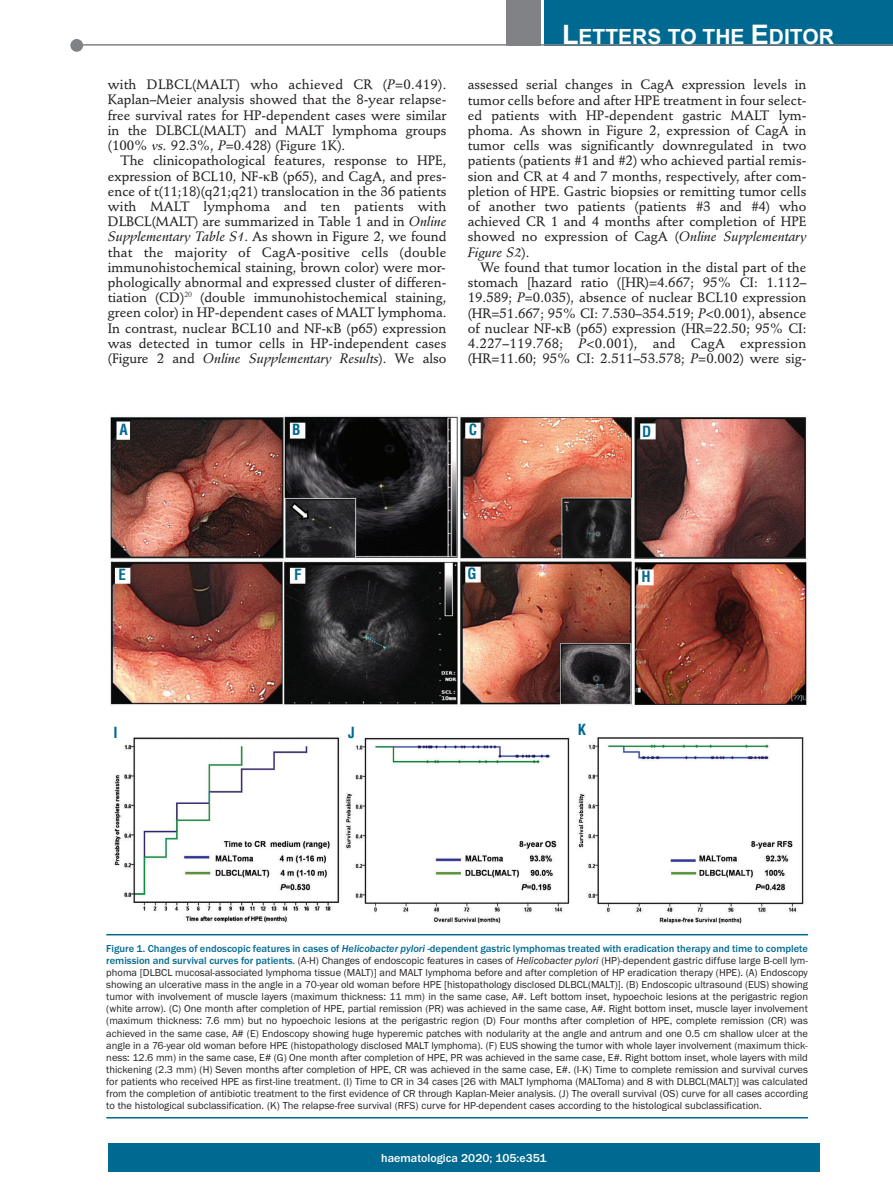
<style>
.page{position:relative;width:893px;height:1191px;background:#fff}
.page>*{position:absolute;margin:0;border:0;box-sizing:border-box;transform-origin:0 0}
.t1{font:700 21px "Arial";color:#fff}
.t2{font:700 condensed 15px "Helvetica";color:#006991}
.t3{font:500 13.5px/15.1px "Stempel Schneidler";color:#231f20;text-align:justify}
.t4{font:italic 13.5px "Stempel Schneidler Med";color:#231f20}
.t5{font:500 12px "Franklin Gothic";color:#fff}
.t6{font:10.5px/12px "Franklin Gothic";color:#231f20;text-align:justify}
.s1{font-family:"Stempel Schneidler Med";font-weight:400;font-style:italic}
.s2{font-family:"Stempel Schneidler";font-weight:500;font-style:normal}
.s3{font-size:27px}
.s4{font-weight:500;color:#006991}
.s5{font-weight:500;font-style:italic;color:#006991}
.s6{font-style:italic}
</style>
<div class="page">
<div style="left:107px;top:1143px;width:713px;height:28px;background:#006991"></div>
<div style="left:544px;top:0;width:349px;height:45px;background:#006991"></div>
<div style="left:506px;top:0;width:34px;height:45px;background:#808285"></div>
<div style="left:70px;top:39px;width:13px;height:13px;background:#808285;border-radius:50%"></div>
<hr style="left:78px;top:44px;width:815px;height:2px;background:#808285">
<img style="left:108px;top:415px;width:701px;height:520px">
<hr style="left:106px;top:934px;width:702px;height:1px;background:#006991">
<hr style="left:106px;top:1117px;width:702px;height:1px;background:#006991">
<p class="t3" style="left:108px;top:78px;width:340px">with DLBCL(MALT) who achieved CR (<span class="s1">P</span>=0.419).<br>Kaplan–Meier analysis showed that the 8-year relapse&shy;free survival rates for HP-dependent cases were similar in the DLBCL(MALT) and MALT lymphoma groups (100% <span class="s1">vs.</span> 92.3%, <span class="s1">P</span>=0.428) (Figure 1K).</p>
<p class="t3" style="left:108px;top:154px;width:340px;text-indent:13px">The clinicopathological features, response to HPE, expression of BCL10, NF- B (p65), and CagA, and pres&shy;ence of t(11;18)(q21;q21) translocation in the 36 patients with MALT lymphoma and ten patients with DLBCL(MALT) are summarized in Table 1 and in <span class="s1">Online Supplementary Table S1</span>. As shown in Figure 2, we found that the majority of CagA-positive cells (double immunohistochemical staining, brown color) were mor&shy;phologically abnormal and expressed cluster of differen&shy;tiation (CD)<sup>20</sup> (double immunohistochemical staining, green color) in HP-dependent cases of MALT lymphoma.<br>In contrast, nuclear BCL10 and NF- B (p65) expression was detected in tumor cells in HP-independent cases</p>
<p class="t4" style="left:108px;top:353px;width:340px"><span class="s2">(Figure 2 and</span> Online Supplementary Results<span class="s2">). We also</span></p>
<h1 class="t1" style="left:562px;top:25px;width:273px"><span class="s3">L</span>ETTERS TO THE <span class="s3">E</span>DITOR</h1>
<p class="t3" style="left:468px;top:78px;width:340px">assessed serial changes in CagA expression levels in tumor cells before and after HPE treatment in four select&shy;ed patients with HP-dependent gastric MALT lym&shy;phoma. As shown in Figure 2, expression of CagA in tumor cells was significantly downregulated in two patients (patients #1 and #2) who achieved partial remis&shy;sion and CR at 4 and 7 months, respectively, after com&shy;pletion of HPE. Gastric biopsies or remitting tumor cells of another two patients (patients #3 and #4) who achieved CR 1 and 4 months after completion of HPE showed no expression of CagA (<span class="s1">Online Supplementary</span></p>
<p class="t4" style="left:468px;top:246px;width:63px">Figure S2<span class="s2">).</span></p>
<p class="t3" style="left:468px;top:261px;width:340px;text-indent:13px">We found that tumor location in the distal part of the stomach [hazard ratio ([HR)=4.667; 95% CI: 1.112– 19.589; <span class="s1">P</span>=0.035), absence of nuclear BCL10 expression (HR=51.667; 95% CI: 7.530–354.519; <span class="s1">P</span>&lt;0.001), absence of nuclear NF- B (p65) expression (HR=22.50; 95% CI:<br>4.227–119.768; <span class="s1">P</span>&lt;0.001), and CagA expression (HR=11.60; 95% CI: 2.511–53.578; <span class="s1">P</span>=0.002) were sig-</p>
<h2 class="t2" style="left:120px;top:421px;width:10px">A</h2>
<h2 class="t2" style="left:292px;top:421px;width:10px">B</h2>
<h2 class="t2" style="left:469px;top:421px;width:10px">C</h2>
<h2 class="t2" style="left:642px;top:423px;width:11px">D</h2>
<h2 class="t2" style="left:118px;top:566px;width:9px">E</h2>
<h2 class="t2" style="left:294px;top:566px;width:9px">F</h2>
<h2 class="t2" style="left:468px;top:565px;width:11px">G</h2>
<h2 class="t2" style="left:642px;top:568px;width:11px">H</h2>
<h2 class="t2" style="left:113px;top:724px;width:6px">I</h2>
<h2 class="t2" style="left:348px;top:724px;width:8px">J</h2>
<h2 class="t2" style="left:578px;top:721px;width:10px">K</h2>
<p class="t6" style="left:106px;top:942px;width:703px"><span class="s4">Figure 1. Changes of endoscopic features in cases of</span> <span class="s5">Helicobacter pylori</span> <span class="s4">-dependent gastric lymphomas treated with eradication therapy and time to complete remission and survival curves for patients.</span> (A-H) Changes of endoscopic features in cases of <span class="s6">Helicobacter pylori</span> (HP)-dependent gastric diffuse large B-cell lym&shy;phoma [DLBCL mucosal-associated lymphoma tissue (MALT)] and MALT lymphoma before and after completion of HP eradication therapy (HPE). (A) Endoscopy showing an ulcerative mass in the angle in a 70-year old woman before HPE [histopathology disclosed DLBCL(MALT)]. (B) Endoscopic ultrasound (EUS) showing tumor with involvement of muscle layers (maximum thickness: 11 mm) in the same case, A#. Left bottom inset, hypoechoic lesions at the perigastric region (white arrow). (C) One month after completion of HPE, partial remission (PR) was achieved in the same case, A#. Right bottom inset, muscle layer involvement (maximum thickness: 7.6 mm) but no hypoechoic lesions at the perigastric region (D) Four months after completion of HPE, complete remission (CR) was achieved in the same case, A# (E) Endoscopy showing huge hyperemic patches with nodularity at the angle and antrum and one 0.5 cm shallow ulcer at the angle in a 76-year old woman before HPE (histopathology disclosed MALT lymphoma). (F) EUS showing the tumor with whole layer involvement (maximum thick&shy;ness: 12.6 mm) in the same case, E# (G) One month after completion of HPE, PR was achieved in the same case, E#. Right bottom inset, whole layers with mild thickening (2.3 mm) (H) Seven months after completion of HPE, CR was achieved in the same case, E#. (I-K) Time to complete remission and survival curves for patients who received HPE as first-line treatment. (I) Time to CR in 34 cases [26 with MALT lymphoma (MALToma) and 8 with DLBCL(MALT)] was calculated from the completion of antibiotic treatment to the first evidence of CR through Kaplan-Meier analysis. (J) The overall survival (OS) curve for all cases according to the histological subclassification. (K) The relapse-free survival (RFS) curve for HP-dependent cases according to the histological subclassification.</p>
<p class="t5" style="left:381px;top:1150px;width:167px">haematologica 2020; 105:e351</p>
</div>
